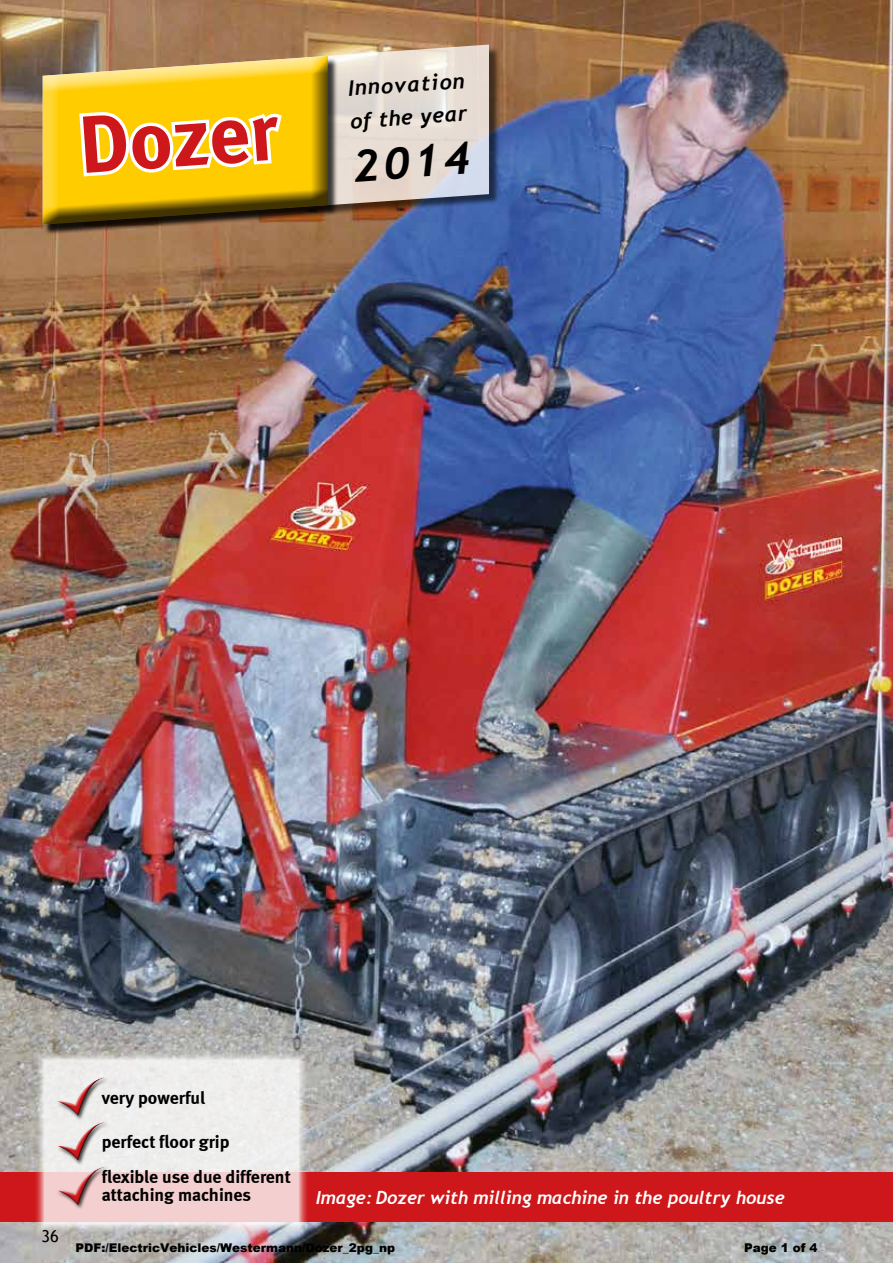
<style>
.page{position:relative;width:893px;height:1263px;background:#fff}
.page>*{position:absolute;margin:0;border:0;box-sizing:border-box;transform-origin:0 0}
.t1{font:81px "Meta Bold LF";color:#cd171a}
.t2{font:italic 700 44.4px "Trebuchet";color:#000}
.t3{font:italic 700 21.3px/32.7px "Trebuchet";color:#000}
.t4{font:italic 700 18px "Trebuchet";color:#fff}
.t5{font:700 17.85px/35.1px "Meta";color:#000}
.t6{font:16.5px "Trebuchet MS";color:#000}
.t7{font:900 12px "Arial";color:#000}
</style>
<div class="page">
<img style="left:0;top:0;width:893px;height:1263px">
<div style="left:0;top:1172px;width:893px;height:50px;background:#cd171a"></div>
<div style="left:44px;top:46px;width:456px;height:189px;background:#000;opacity:.75"></div>
<svg style="left:43px;top:45px;width:446px;height:180px;background:#cbbfb8"></svg>
<svg style="left:34px;top:1050px;width:275px;height:185px;background:#e7dada"></svg>
<div style="left:56px;top:1076px;width:54px;height:45px;background:#000;opacity:.75"></div>
<div style="left:55px;top:1075px;width:51px;height:32px;background:#efeeed"></div>
<div style="left:55px;top:1076px;width:51px;height:40px;background:#000;opacity:.75"></div>
<div style="left:56px;top:1121px;width:54px;height:45px;background:#000;opacity:.75"></div>
<div style="left:55px;top:1120px;width:51px;height:31px;background:#edeceb"></div>
<div style="left:55px;top:1121px;width:51px;height:40px;background:#000;opacity:.75"></div>
<div style="left:56px;top:1166px;width:54px;height:44px;background:#000;opacity:.75"></div>
<div style="left:55px;top:1165px;width:51px;height:40px;background:#000;opacity:.75"></div>
<div style="left:44px;top:58px;width:295px;height:177px;background:#000;opacity:.75"></div>
<div style="left:41px;top:57px;width:289px;height:169px;background:#000;opacity:.75"></div>
<svg style="left:76px;top:108px;width:210px;height:223px;background:#bd9748"></svg>
<h1 class="t1" style="left:76px;top:97px;width:200px;rotate:-4deg">Dozer</h1>
<p class="t3" style="left:347px;top:72px;width:119px;rotate:-4deg">Innovation of the year</p>
<h2 class="t2" style="left:351px;top:139px;width:119px;rotate:-4deg">2014</h2>
<p class="t6" style="left:41px;top:1226px;width:19px">36</p>
<p class="t5" style="left:102px;top:1079px;width:105px">very powerful</p>
<p class="t5" style="left:102px;top:1124px;width:191px">perfect floor grip<br>flexible use due different</p>
<p class="t5" style="left:102px;top:1177px;width:151px">attaching machines</p>
<p class="t7" style="left:76px;top:1239px;width:321px">PDF:/ElectricVehicles/Westermann/Dozer_2pg_np</p>
<p class="t7" style="left:744px;top:1239px;width:75px">Page 1 of 4</p>
<p class="t4" style="left:316px;top:1187px;width:470px">Image: Dozer with milling machine in the poultry house</p>
</div>
